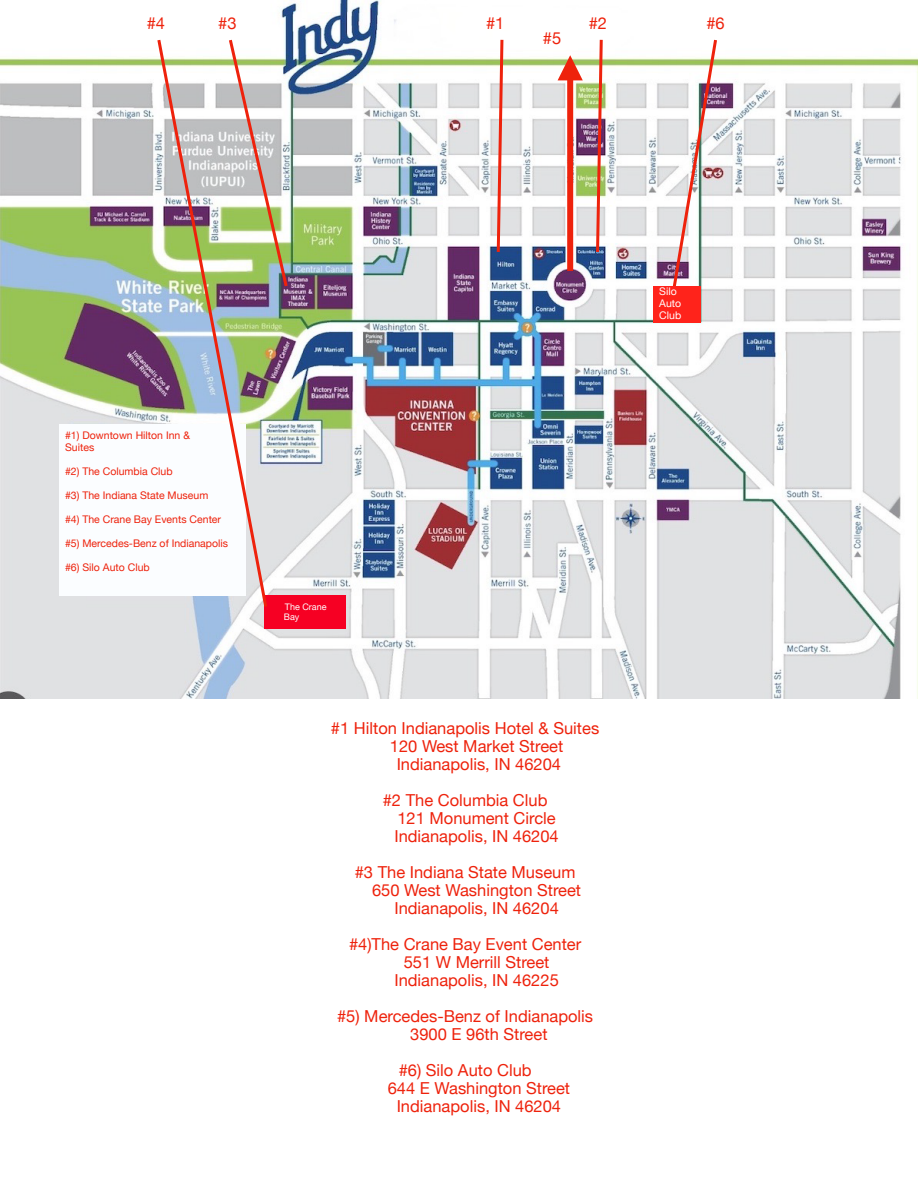
<style>
.page{position:relative;width:918px;height:1188px;background:#fff}
.page>*{position:absolute;margin:0;border:0;box-sizing:border-box;transform-origin:0 0}
.t1{font:16.5px/18px "Helvetica Neue";color:#ee220c}
.t2{font:10.5px/12px "Helvetica Neue";color:#ee220c}
.t3{font:10.5px/12px "Helvetica Neue";color:#fff}
.t4{font:9px/10.5px "Helvetica Neue";color:#fff}
</style>
<div class="page">
<img style="left:0;top:0;width:918px;height:698px">
<div style="left:59px;top:424px;width:187px;height:172px;background:#fbfdff"></div>
<svg style="left:495px;top:38px;width:10px;height:215px"></svg>
<svg style="left:595px;top:38px;width:9px;height:215px"></svg>
<svg style="left:269px;top:38px;width:20px;height:250px"></svg>
<div style="left:264px;top:596px;width:81px;height:33px;background:#f60023"></div>
<svg style="left:156px;top:38px;width:113px;height:571px"></svg>
<svg style="left:669px;top:38px;width:50px;height:261px"></svg>
<div style="left:653px;top:286px;width:47px;height:37px;background:#ff231b"></div>
<div style="left:567px;top:77px;width:6px;height:194px;background:#ee220c"></div>
<svg style="left:558px;top:55px;width:25px;height:25px"></svg>
<p class="t1" style="left:147px;top:15px;width:20px">#4</p>
<p class="t1" style="left:218px;top:15px;width:20px">#3</p>
<p class="t1" style="left:706px;top:15px;width:20px">#6</p>
<p class="t1" style="left:486px;top:15px;width:20px">#1</p>
<p class="t1" style="left:589px;top:15px;width:20px">#2</p>
<p class="t1" style="left:543px;top:30px;width:20px">#5</p>
<p class="t2" style="left:65px;top:430px;width:126px">#1) Downtown Hilton Inn &amp;<br>Suites</p>
<p class="t2" style="left:65px;top:466px;width:109px">#2) The Columbia Club</p>
<p class="t2" style="left:65px;top:490px;width:145px">#3) The Indiana State Museum</p>
<p class="t2" style="left:65px;top:514px;width:157px">#4) The Crane Bay Events Center</p>
<p class="t2" style="left:65px;top:538px;width:164px">#5) Mercedes-Benz of Indianapolis</p>
<p class="t2" style="left:65px;top:562px;width:86px">#6) Silo Auto Club</p>
<p class="t4" style="left:284px;top:602px;width:44px">The Crane<br>Bay</p>
<p class="t1" style="left:331px;top:720px;width:270px">#1 Hilton Indianapolis Hotel &amp; Suites</p>
<p class="t1" style="left:390px;top:738px;width:175px">120 West Market Street</p>
<p class="t1" style="left:397px;top:756px;width:166px">Indianapolis, IN 46204</p>
<p class="t1" style="left:394px;top:792px;width:166px;text-indent:-12px">#2 The Columbia Club<br>121 Monument Circle<br>Indianapolis, IN 46204</p>
<p class="t1" style="left:355px;top:864px;width:222px">#3 The Indiana State Museum</p>
<p class="t1" style="left:372px;top:882px;width:211px">650 West Washington Street</p>
<p class="t1" style="left:394px;top:900px;width:166px">Indianapolis, IN 46204</p>
<p class="t1" style="left:349px;top:936px;width:234px">#4)The Crane Bay Event Center</p>
<p class="t1" style="left:404px;top:954px;width:147px">551 W Merrill Street</p>
<p class="t1" style="left:394px;top:972px;width:166px">Indianapolis, IN 46225</p>
<p class="t1" style="left:410px;top:1008px;width:184px;text-indent:-73px">#5) Mercedes-Benz of Indianapolis<br>3900 E 96th Street</p>
<p class="t1" style="left:399px;top:1062px;width:134px">#6) Silo Auto Club</p>
<p class="t1" style="left:388px;top:1080px;width:184px">644 E Washington Street</p>
<p class="t1" style="left:397px;top:1098px;width:166px">Indianapolis, IN 46204</p>
<p class="t3" style="left:659px;top:286px;width:23px">Silo<br>Auto<br>Club</p>
</div>
